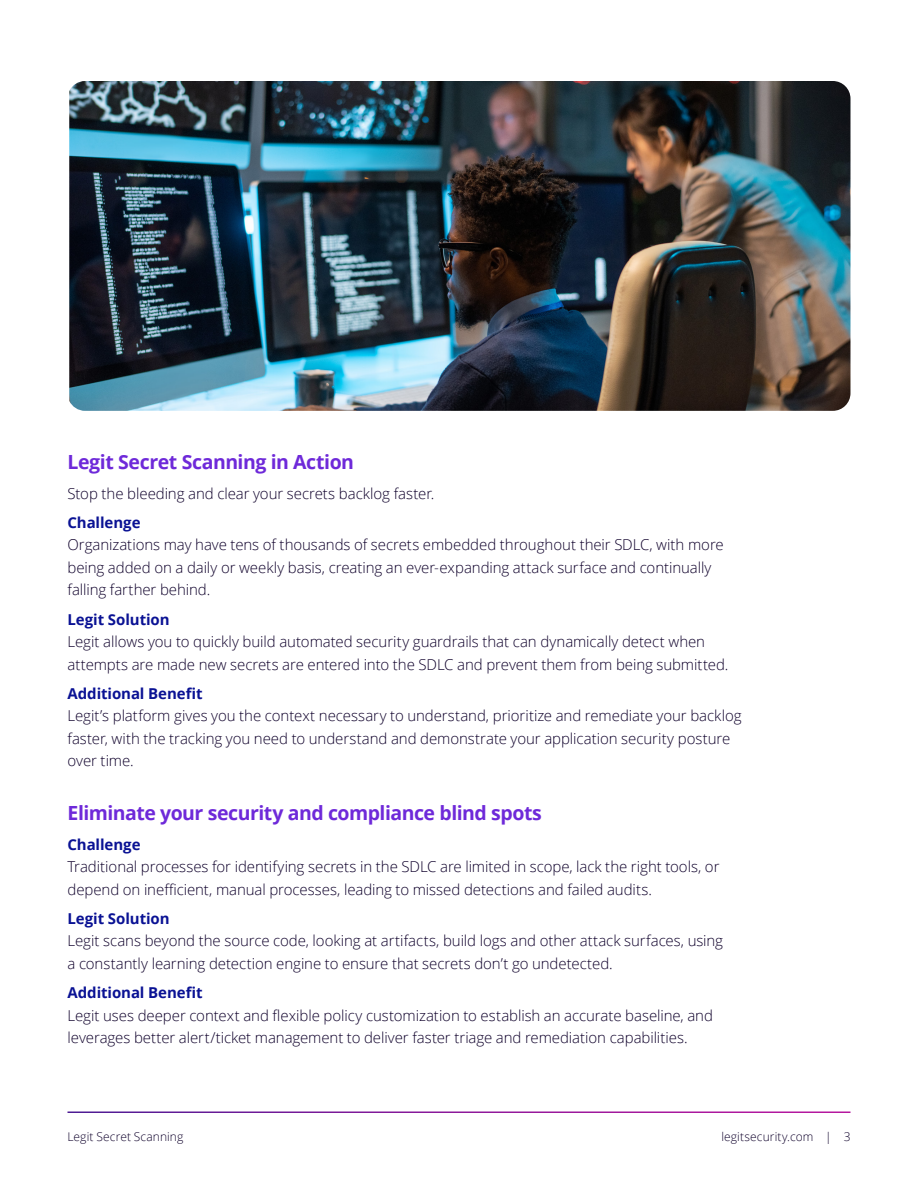
<style>
.page{position:relative;width:918px;height:1188px;background:#fff}
.page>*{position:absolute;margin:0;border:0;box-sizing:border-box;transform-origin:0 0}
.t1{font:700 19.5px "Open Sans";letter-spacing:-.025em;color:#6e29d9}
.t2{font:300 15px/22.5px "Open Sans";letter-spacing:-.005em;color:#0f002b}
.t3{font:300 12px "Open Sans";letter-spacing:.01em;color:#0f002b}
.s1{font-weight:700;color:#0a1294}
</style>
<div class="page">
<img style="left:69px;top:81px;width:781px;height:330px">
<h2 class="t1" style="left:68px;top:449px;width:288px">Legit Secret Scanning in Action</h2>
<p class="t2" style="left:68px;top:482px;width:369px">Stop the bleeding and clear your secrets backlog faster.</p>
<p class="t2" style="left:68px;top:511px;width:658px"><span class="s1">Challenge<br></span>Organizations may have tens of thousands of secrets embedded throughout their SDLC, with more being added on a daily or weekly basis, creating an ever-expanding attack surface and continually falling farther behind.</p>
<p class="t2" style="left:68px;top:608px;width:663px"><span class="s1">Legit Solution<br></span>Legit allows you to quickly build automated security guardrails that can dynamically detect when attempts are made new secrets are entered into the SDLC and prevent them from being submitted.</p>
<p class="t2" style="left:68px;top:682px;width:676px"><span class="s1">Additional Benefit<br></span>Legit’s platform gives you the context necessary to understand, prioritize and remediate your backlog faster, with the tracking you need to understand and demonstrate your application security posture over time.</p>
<h2 class="t1" style="left:68px;top:800px;width:476px">Eliminate your security and compliance blind spots</h2>
<p class="t2" style="left:68px;top:833px;width:654px"><span class="s1">Challenge<br></span>Traditional processes for identifying secrets in the SDLC are limited in scope, lack the right tools, or depend on inefficient, manual processes, leading to missed detections and failed audits.</p>
<p class="t2" style="left:68px;top:907px;width:657px"><span class="s1">Legit Solution<br></span>Legit scans beyond the source code, looking at artifacts, build logs and other attack surfaces, using a constantly learning detection engine to ensure that secrets don’t go undetected.</p>
<p class="t2" style="left:68px;top:981px;width:647px"><span class="s1">Additional Benefit<br></span>Legit uses deeper context and flexible policy customization to establish an accurate baseline, and leverages better alert/ticket management to deliver faster triage and remediation capabilities.</p>
<p class="t3" style="left:68px;top:1128px;width:117px">Legit Secret Scanning</p>
<p class="t3" style="left:721px;top:1128px;width:131px">legitsecurity.com | 3</p>
</div>
